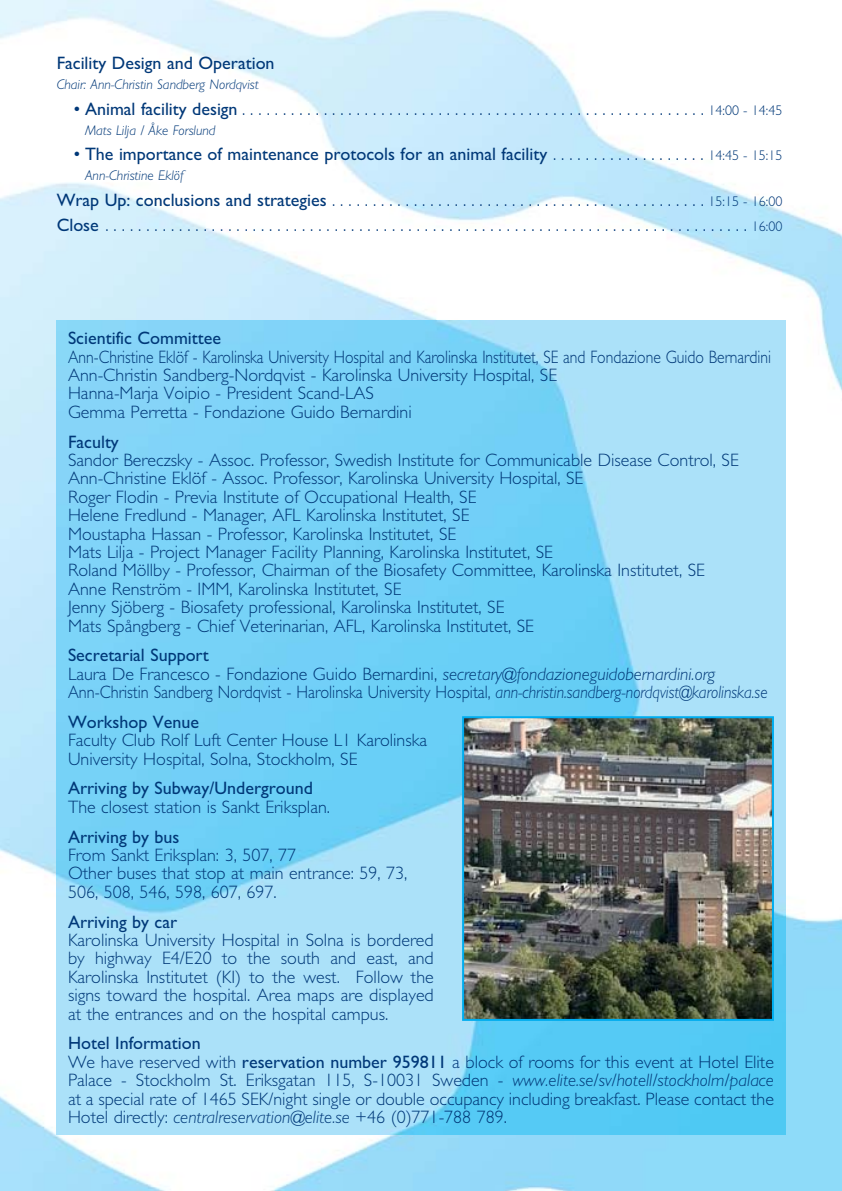
<style>
.page{position:relative;width:842px;height:1191px;background:#fff}
.page>*{position:absolute;margin:0;border:0;box-sizing:border-box;transform-origin:0 0}
.t1{font:300 18px/18.4px "Gill Sans";color:#003878}
.t2{font:300 18px/18.4px "Gill Sans";color:#003878;scale:.87 1}
.t3{font:18px "Gill Sans";color:#003878}
.t4{font:italic 300 14px "Gill Sans";color:#003878}
.s1{font-weight:400}
.s2{font-size:14px}
.s3{font-weight:300}
.s4{font-weight:300;font-size:14px}
.s5{font-style:italic}
</style>
<div class="page">
<img style="left:0;top:0;width:842px;height:1191px">
<img style="left:57px;top:320px;width:728px;height:814px">
<img style="left:465px;top:719px;width:306px;height:299px">
<div style="left:462px;top:716px;width:312px;height:305px;border:2px solid #00adef"></div>
<p class="t3" style="left:57px;top:57px;width:219px">Facility Design and Operation</p>
<p class="t4" style="left:57px;top:80px;width:203px">Chair: Ann-Christin Sandberg Nordqvist</p>
<p class="t1" style="left:74px;top:101px;width:710px"><span class="s1">• Animal facility design</span> . . . . . . . . . . . . . . . . . . . . . . . . . . . . . . . . . . . . . . . . . . . . . . . . . . . . . . . . . <span class="s2">14:00 - 14:45</span></p>
<p class="t4" style="left:85px;top:125px;width:132px">Mats Lilja / Åke Forslund</p>
<p class="t3" style="left:74px;top:148px;width:710px">• The importance of maintenance protocols for an animal facility <span class="s3">. . . . . . . . . . . . . . . . . . .</span> <span class="s4">14:45 - 15:15</span></p>
<p class="t4" style="left:85px;top:171px;width:100px">Ann-Christine Eklöf</p>
<p class="t1" style="left:57px;top:189px;width:727px;line-height:25.6px"><span class="s1">Wrap Up: conclusions and strategies</span> . . . . . . . . . . . . . . . . . . . . . . . . . . . . . . . . . . . . . . . . . . . . . . <span class="s2">15:15 - 16:00<br></span><span class="s1">Close</span> . . . . . . . . . . . . . . . . . . . . . . . . . . . . . . . . . . . . . . . . . . . . . . . . . . . . . . . . . . . . . . . . . . . . . . . . . . . . . . . <span class="s2">16:00</span></p>
<p class="t3" style="left:68px;top:332px;width:155px">Scientific Committee</p>
<p class="t2" style="left:68px;top:349px;width:809px">Ann-Christine Eklöf - Karolinska University Hospital and Karolinska Institutet, SE and Fondazione Guido Bernardini Ann-Christin Sandberg-Nordqvist - Karolinska University Hospital, SE<br>Hanna-Marja Voipio - President Scand-LAS<br>Gemma Perretta - Fondazione Guido Bernardini</p>
<p class="t3" style="left:68px;top:435px;width:52px">Faculty</p>
<p class="t1" style="left:68px;top:453px;width:672px">Sandor Bereczsky - Assoc. Professor, Swedish Institute for Communicable Disease Control, SE Ann-Christine Eklöf - Assoc. Professor, Karolinska University Hospital, SE<br>Roger Flodin - Previa Institute of Occupational Health, SE<br>Helene Fredlund - Manager, AFL Karolinska Institutet, SE<br>Moustapha Hassan - Professor, Karolinska Institutet, SE<br>Mats Lilja - Project Manager Facility Planning, Karolinska Institutet, SE<br>Roland Möllby - Professor, Chairman of the Biosafety Committee, Karolinska Institutet, SE Anne Renström - IMM, Karolinska Institutet, SE<br>Jenny Sjöberg - Biosafety professional, Karolinska Institutet, SE<br>Mats Spångberg - Chief Veterinarian, AFL, Karolinska Institutet, SE</p>
<p class="t1" style="left:68px;top:648px;width:701px"><span class="s1">Secretarial Support<br></span>Laura De Francesco - Fondazione Guido Bernardini, <span class="s5">secretary@fondazioneguidobernardini.org<br></span>Ann-Christin Sandberg Nordqvist - Harolinska University Hospital, <span class="s5">ann-christin.sandberg-nordqvist@karolinska.se</span></p>
<p class="t3" style="left:68px;top:715px;width:132px">Workshop Venue</p>
<p class="t1" style="left:68px;top:733px;width:361px">Faculty Club Rolf Luft Center House L1 Karolinska<br>University Hospital, Solna, Stockholm, SE</p>
<p class="t3" style="left:68px;top:782px;width:247px">Arriving by Subway/Underground</p>
<p class="t1" style="left:68px;top:799px;width:263px">The closest station is Sankt Eriksplan.</p>
<p class="t3" style="left:68px;top:830px;width:113px">Arriving by bus</p>
<p class="t1" style="left:68px;top:847px;width:341px">From Sankt Eriksplan: 3, 507, 77<br>Other buses that stop at main entrance: 59, 73,<br>506, 508, 546, 598, 607, 697.</p>
<p class="t3" style="left:68px;top:915px;width:111px">Arriving by car</p>
<p class="t1" style="left:68px;top:932px;width:367px;text-align:justify">Karolinska University Hospital in Solna is bordered by highway E4/E20 to the south and east, and Karolinska Institutet (KI) to the west. Follow the signs toward the hospital. Area maps are displayed at the entrances and on the hospital campus.</p>
<p class="t1" style="left:68px;top:1036px;width:707px"><span class="s1">Hotel Information<br></span>We have reserved with <span class="s1">reservation number 959811</span> a block of rooms for this event at Hotel Elite Palace - Stockholm St. Eriksgatan 115, S-10031 Sweden - <span class="s5">www.elite.se/sv/hotell/stockholm/palace </span>at a special rate of 1465 SEK/night single or double occupancy including breakfast. Please contact the Hotel directly: <span class="s5">centralreservation@elite.se</span> +46 (0)771-788 789.</p>
</div>
